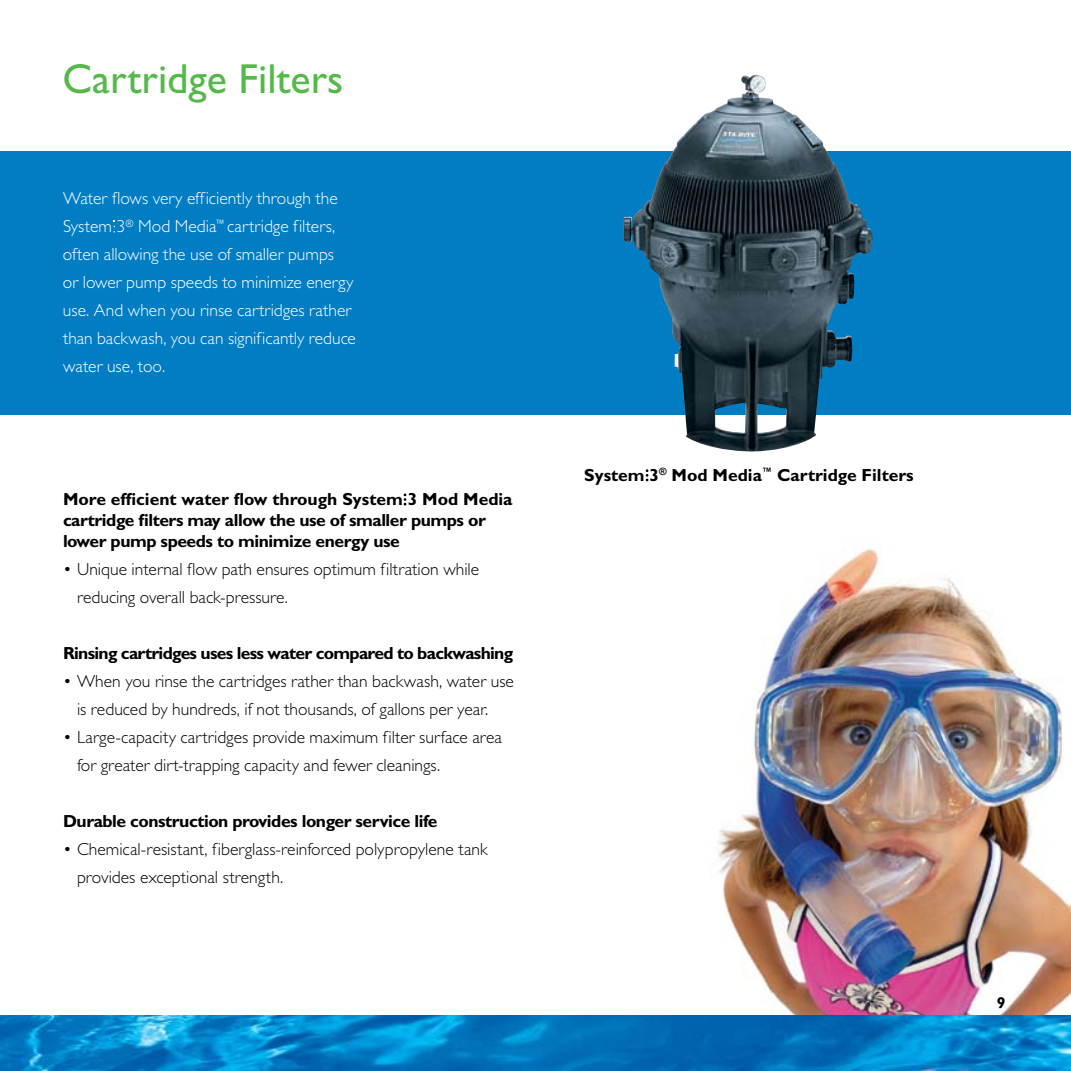
<style>
.page{position:relative;width:1071px;height:1071px;background:#fff}
.page>*{position:absolute;margin:0;border:0;box-sizing:border-box;transform-origin:0 0}
.t1{font:42px "Gill Sans Std";color:#54b948}
.t2{font:300 17.5px/28px "Gill Sans Std";color:#000}
.t3{font:300 17.5px/28px "Gill Sans Std";color:#fff}
.t4{font:700 17.5px/21px "Gill Sans Std";letter-spacing:-.025em;color:#000}
.t5{font:700 17.5px "Gill Sans Std";color:#000}
.t6{font:700 15.75px "Gill Sans Std";color:#000}
</style>
<div class="page">
<img style="left:704px;top:548px;width:367px;height:468px">
<div style="left:0;top:151px;width:1071px;height:264px;background:#007dc3"></div>
<img style="left:0;top:1016px;width:1071px;height:55px">
<img style="left:623px;top:75px;width:250px;height:377px">
<svg style="left:404px;top:494px;width:2px;height:12px"></svg>
<svg style="left:646px;top:469px;width:2px;height:12px"></svg>
<h1 class="t1" style="left:62px;top:54px;width:283px">Cartridge Filters</h1>
<p class="t3" style="left:63px;top:185px;width:294px">Water flows very efficiently through the System 3<sup>®</sup> Mod Media<sup>™</sup> cartridge filters, often allowing the use of smaller pumps<br>or lower pump speeds to minimize energy use. And when you rinse cartridges rather than backwash, you can significantly reduce water use, too.</p>
<p class="t4" style="left:63px;top:489px;width:451px">More efficient water flow through System 3 Mod Media cartridge filters may allow the use of smaller pumps or lower pump speeds to minimize energy use</p>
<p class="t2" style="left:77px;top:556px;width:404px;text-indent:-14px">• Unique internal flow path ensures optimum filtration while reducing overall back-pressure.</p>
<p class="t4" style="left:63px;top:643px;width:452px">Rinsing cartridges uses less water compared to backwashing</p>
<p class="t2" style="left:77px;top:668px;width:438px;text-indent:-14px">• When you rinse the cartridges rather than backwash, water use is reduced by hundreds, if not thousands, of gallons per year.</p>
<p class="t2" style="left:77px;top:724px;width:426px;text-indent:-14px">• Large-capacity cartridges provide maximum filter surface area for greater dirt-trapping capacity and fewer cleanings.</p>
<p class="t4" style="left:63px;top:811px;width:376px">Durable construction provides longer service life</p>
<p class="t2" style="left:77px;top:836px;width:412px;text-indent:-14px">• Chemical-resistant, fiberglass-reinforced polypropylene tank provides exceptional strength.</p>
<p class="t5" style="left:584px;top:465px;width:331px">System 3<sup>®</sup> Mod Media<sup>™</sup> Cartridge Filters</p>
<p class="t6" style="left:997px;top:994px;width:10px">9</p>
</div>
